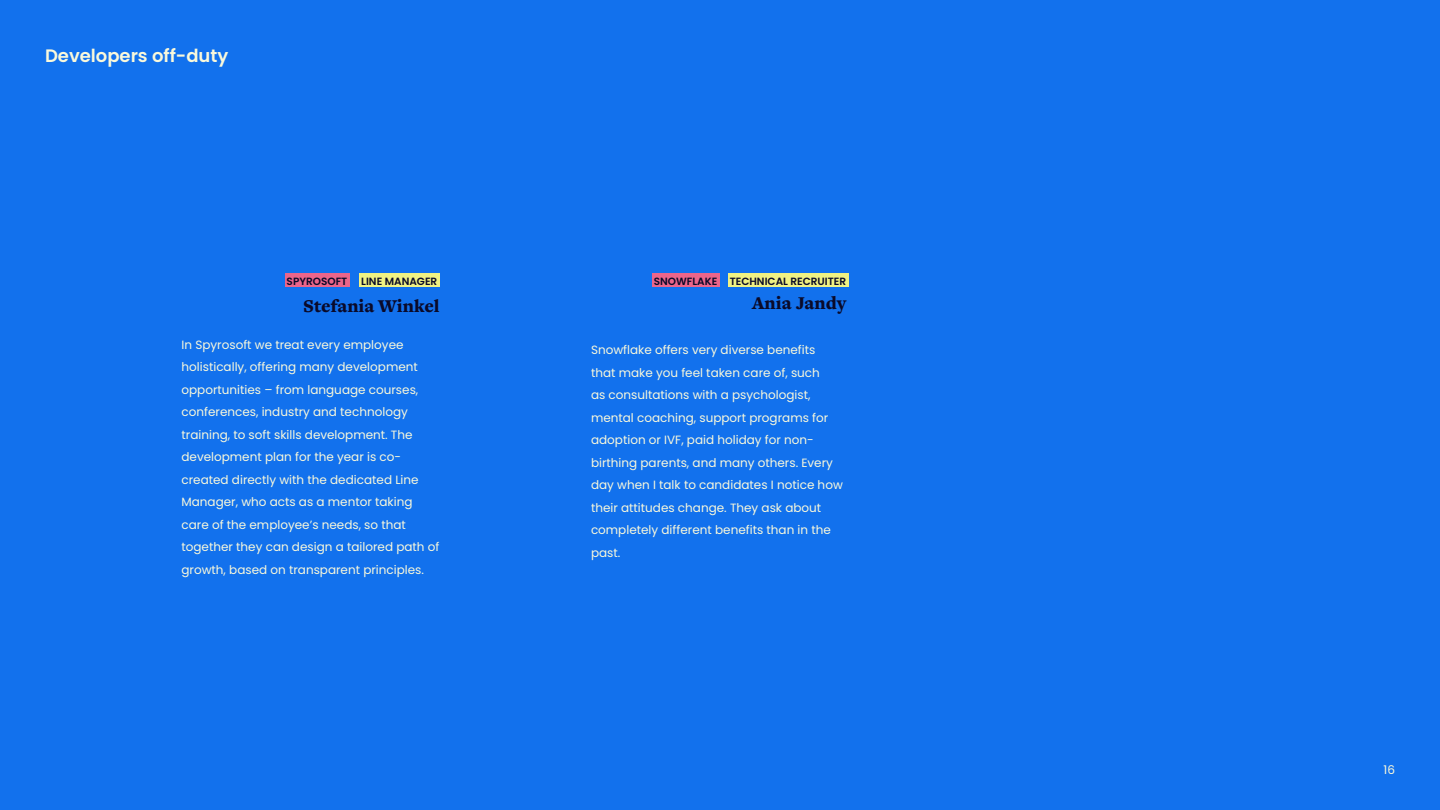
<style>
.page{position:relative;width:1440px;height:810px;background:#1271ed}
.page>*{position:absolute;margin:0;border:0;box-sizing:border-box;transform-origin:0 0}
.t1{font:900 18.75px "Freight Text Pro";color:#0a0a29}
.t2{font:600 18px "Poppins";color:#faf9db}
.t3{font:12px/22.5px "Poppins";color:#faf9db}
.t4{font:600 10.5px "Poppins";color:#0a0a29}
</style>
<div class="page">
<div style="left:285px;top:274px;width:64px;height:13px;background:#ec658a"></div>
<div style="left:652px;top:274px;width:67px;height:13px;background:#ec658a"></div>
<div style="left:359px;top:274px;width:81px;height:13px;background:#f0f283"></div>
<div style="left:728px;top:274px;width:120px;height:13px;background:#f0f283"></div>
<h2 class="t2" style="left:45px;top:46px;width:185px">Developers off-duty</h2>
<p class="t4" style="left:287px;top:275px;width:62px">SPYROSOFT</p>
<p class="t4" style="left:361px;top:275px;width:78px">LINE MANAGER</p>
<p class="t4" style="left:654px;top:275px;width:194px">SNOWFLAKE TECHNICAL RECRUITER</p>
<h1 class="t1" style="left:303px;top:293px;width:138px">Stefania Winkel</h1>
<h1 class="t1" style="left:752px;top:290px;width:96px">Ania Jandy</h1>
<p class="t3" style="left:182px;top:333px;width:259px">In Spyrosoft we treat every employee holistically, offering many development opportunities – from language courses, conferences, industry and technology training, to soft skills development. The development plan for the year is co&shy;created directly with the dedicated Line Manager, who acts as a mentor taking care of the employee’s needs, so that together they can design a tailored path of growth, based on transparent principles.</p>
<p class="t3" style="left:591px;top:339px;width:253px">Snowflake offers very diverse benefits that make you feel taken care of, such<br>as consultations with a psychologist, mental coaching, support programs for adoption or IVF, paid holiday for non&shy;birthing parents, and many others. Every day when I talk to candidates I notice how their attitudes change. They ask about completely different benefits than in the past.</p>
<p class="t3" style="left:1384px;top:759px;width:13px">16</p>
</div>
